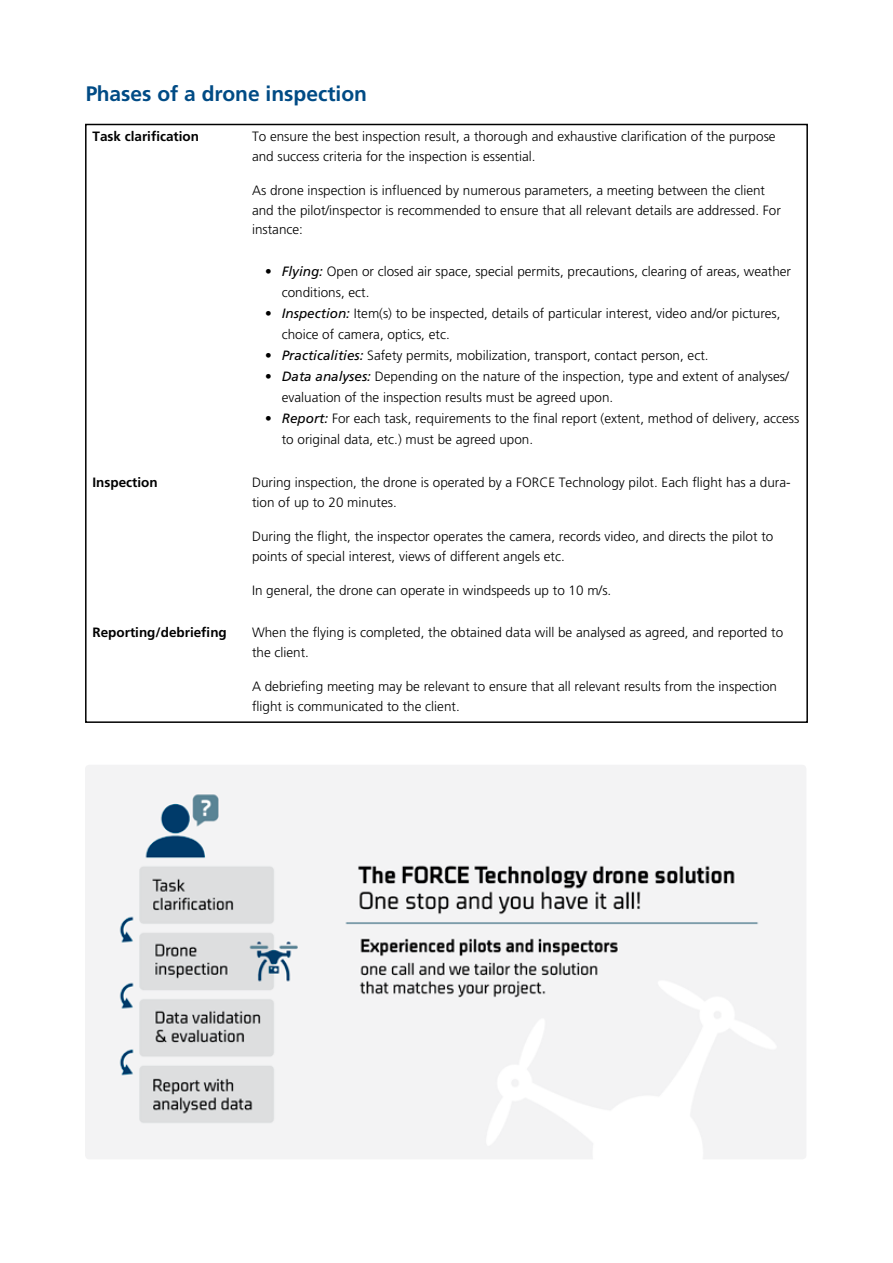
<style>
.page{position:relative;width:893px;height:1263px;background:#fff}
.page>*{position:absolute;margin:0;border:0;box-sizing:border-box;transform-origin:0 0}
.t1{font:700 21px "Frutiger LT Std";color:#004b85}
.t2{font:300 13.5px/19.5px "Frutiger LT Std";color:#000}
.t3{font:700 13.5px "Frutiger LT Std";color:#000}
.s1{font-weight:400;font-style:italic}
</style>
<div class="page">
<img style="left:85px;top:765px;width:721px;height:394px">
<h1 class="t1" style="left:85px;top:81px;width:283px">Phases of a drone inspection</h1>
<p class="t3" style="left:93px;top:129px;width:108px">Task clarification</p>
<p class="t2" style="left:252px;top:127px;width:525px">To ensure the best inspection result, a thorough and exhaustive clarification of the purpose and success criteria for the inspection is essential.</p>
<p class="t2" style="left:252px;top:181px;width:530px">As drone inspection is influenced by numerous parameters, a meeting between the client and the pilot/inspector is recommended to ensure that all relevant details are addressed. For instance:</p>
<p class="t2" style="left:282px;top:261px;width:511px;line-height:21px;text-indent:-17px"><span class="s1">• Flying:</span> Open or closed air space, special permits, precautions, clearing of areas, weather conditions, ect.</p>
<p class="t2" style="left:282px;top:303px;width:500px;line-height:21px;text-indent:-17px"><span class="s1">• Inspection:</span> Item(s) to be inspected, details of particular interest, video and/or pictures, choice of camera, optics, etc.</p>
<p class="t2" style="left:265px;top:346px;width:445px"><span class="s1">• Practicalities:</span> Safety permits, mobilization, transport, contact person, ect.</p>
<p class="t2" style="left:282px;top:366px;width:509px;line-height:21px;text-indent:-17px"><span class="s1">• Data analyses:</span> Depending on the nature of the inspection, type and extent of analyses/ evaluation of the inspection results must be agreed upon.</p>
<p class="t2" style="left:282px;top:408px;width:519px;line-height:21px;text-indent:-17px"><span class="s1">• Report:</span> For each task, requirements to the final report (extent, method of delivery, access to original data, etc.) must be agreed upon.</p>
<p class="t3" style="left:93px;top:475px;width:67px">Inspection</p>
<p class="t2" style="left:252px;top:473px;width:540px">During inspection, the drone is operated by a FORCE Technology pilot. Each flight has a dura&shy;tion of up to 20 minutes.</p>
<p class="t2" style="left:252px;top:527px;width:523px">During the flight, the inspector operates the camera, records video, and directs the pilot to points of special interest, views of different angels etc.</p>
<p class="t2" style="left:252px;top:581px;width:361px">In general, the drone can operate in windspeeds up to 10 m/s.</p>
<p class="t3" style="left:93px;top:624px;width:136px">Reporting/debriefing</p>
<p class="t2" style="left:252px;top:623px;width:533px">When the flying is completed, the obtained data will be analysed as agreed, and reported to the client.</p>
<p class="t2" style="left:252px;top:677px;width:527px">A debriefing meeting may be relevant to ensure that all relevant results from the inspection flight is communicated to the client.</p>
</div>
